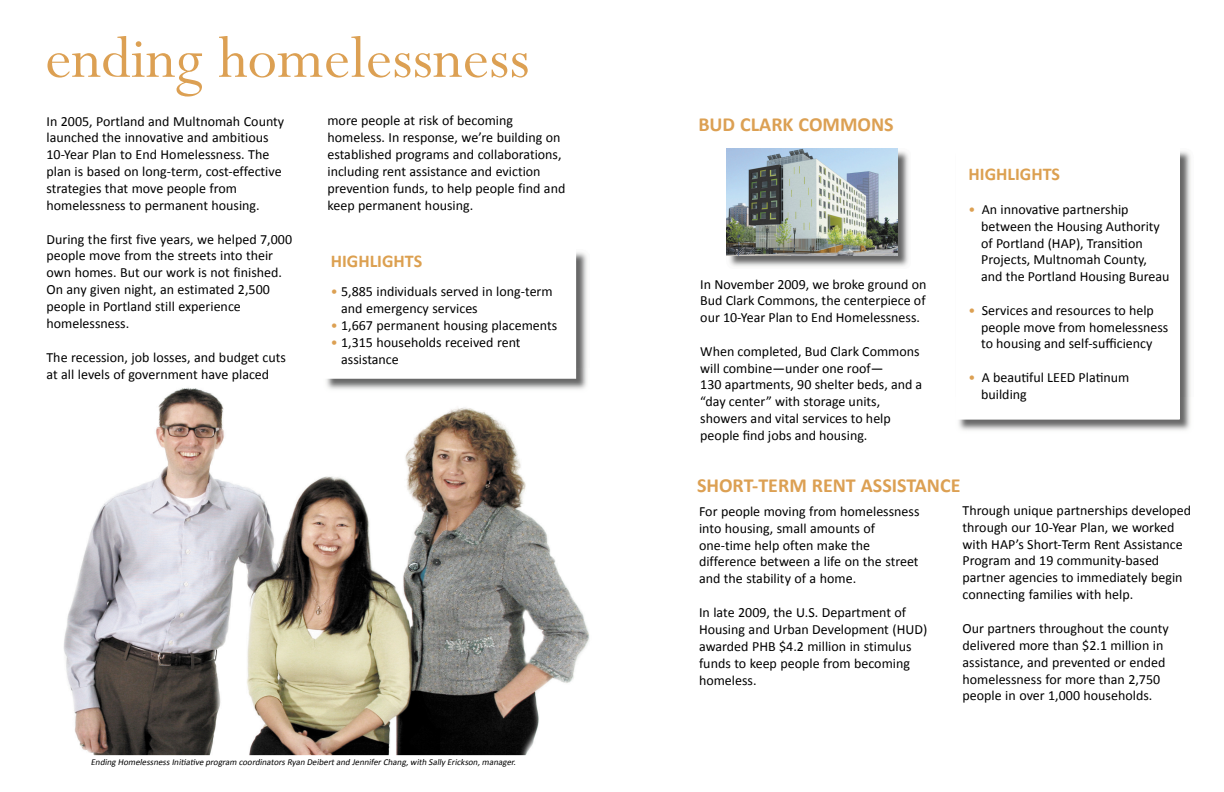
<style>
.page{position:relative;width:1224px;height:792px;background:#fff}
.page>*{position:absolute;margin:0;border:0;box-sizing:border-box;transform-origin:0 0}
.t1{font:65px "Perpetua";color:#dca053}
.t2{font:700 20px "Calibri";color:#dca053}
.t3{font:700 18px "Calibri";color:#dca050}
.t4{font:14px/16.9px "Calibri";color:#000}
.t5{font:italic 9px "Calibri";color:#000}
.s1{color:#dca053}
</style>
<div class="page">
<img style="left:63px;top:388px;width:527px;height:367px">
<img style="left:323px;top:252px;width:266px;height:140px">
<div style="left:324px;top:249px;width:252px;height:129px;background:#fff"></div>
<div style="left:323px;top:249px;width:253px;height:130px;border:1px solid #fff"></div>
<img style="left:727px;top:149px;width:182px;height:118px">
<img style="left:726px;top:148px;width:171px;height:107px">
<img style="left:958px;top:151px;width:233px;height:280px">
<div style="left:956px;top:149px;width:223px;height:270px;background:#fff"></div>
<div style="left:956px;top:148px;width:224px;height:272px;border:1px solid #fff"></div>
<h1 class="t1" style="left:45px;top:24px;width:486px">ending homelessness</h1>
<p class="t4" style="left:46px;top:114px;width:239px">In 2005, Portland and Multnomah County launched the innovative and ambitious 10‐Year Plan to End Homelessness. The plan is based on long‐term, cost‐effective strategies that move people from homelessness to permanent housing.</p>
<p class="t4" style="left:46px;top:232px;width:247px">During the first five years, we helped 7,000 people move from the streets into their own homes. But our work is not finished.<br>On any given night, an estimated 2,500 people in Portland still experience homelessness.</p>
<p class="t4" style="left:46px;top:350px;width:241px">The recession, job losses, and budget cuts at all levels of government have placed</p>
<p class="t4" style="left:327px;top:113px;width:239px">more people at risk of becoming homeless. In response, we’re building on established programs and collaborations, including rent assistance and eviction prevention funds, to help people find and keep permanent housing.</p>
<p class="t3" style="left:331px;top:254px;width:93px">HIGHLIGHTS</p>
<p class="t4" style="left:341px;top:284px;width:213px;text-indent:-10px"><span class="s1">•</span> 5,885 individuals served in long‐term and emergency services</p>
<p class="t4" style="left:331px;top:318px;width:228px"><span class="s1">•</span> 1,667 permanent housing placements</p>
<p class="t4" style="left:341px;top:335px;width:181px;text-indent:-10px"><span class="s1">•</span> 1,315 households received rent assistance</p>
<p class="t5" style="left:91px;top:758px;width:428px">Ending Homelessness Ini&lt;a&lt;ve program coordinators Ryan Deibert and Jennifer Chang,with Sally Erickson,manager.</p>
<h2 class="t2" style="left:698px;top:116px;width:197px">BUD CLARK COMMONS</h2>
<p class="t4" style="left:700px;top:277px;width:228px;text-align:justify">In November 2009, we broke ground on Bud Clark Commons, the centerpiece of our 10‐Year Plan to End Homelessness.</p>
<p class="t4" style="left:700px;top:344px;width:224px">When completed, Bud Clark Commons will combine—under one roof—<br>130 apartments, 90 shelter beds, and a “day center” with storage units, showers and vital services to help people find jobs and housing.</p>
<p class="t3" style="left:969px;top:167px;width:93px">HIGHLIGHTS</p>
<p class="t4" style="left:981px;top:202px;width:190px;text-indent:-13px"><span class="s1">•</span> An innova&lt;ve partnership between the Housing Authority of Portland (HAP), Transi&lt;on<br>Projects, Multnomah County, and the Portland Housing Bureau</p>
<p class="t4" style="left:981px;top:303px;width:189px;text-indent:-13px"><span class="s1">•</span> Services and resources to help people move from homelessness to housing and self‐suffi ciency</p>
<p class="t4" style="left:981px;top:370px;width:150px;text-indent:-13px"><span class="s1">•</span> A beau&lt;ful LEED Pla&lt;num building</p>
<h2 class="t2" style="left:697px;top:477px;width:265px">SHORT‐TERM RENT ASSISTANCE</h2>
<p class="t4" style="left:699px;top:504px;width:222px">For people moving from homelessness into housing, small amounts of one‐time help often make the difference between a life on the street and the stability of a home.</p>
<p class="t4" style="left:699px;top:605px;width:230px">In late 2009, the U.S. Department of<br>Housing and Urban Development (HUD) awarded PHB $4.2 million in stimulus funds to keep people from becoming homeless.</p>
<p class="t4" style="left:963px;top:503px;width:230px">Through unique partnerships developed through our 10‐Year Plan, we worked with HAP’s Short‐Term Rent Assistance Program and 19 community‐based partner agencies to immediately begin connecting families with help.</p>
<p class="t4" style="left:963px;top:621px;width:208px">Our partners throughout the county delivered more than $2.1 million in assistance, and prevented or ended homelessness for more than 2,750 people in over 1,000 households.</p>
</div>
